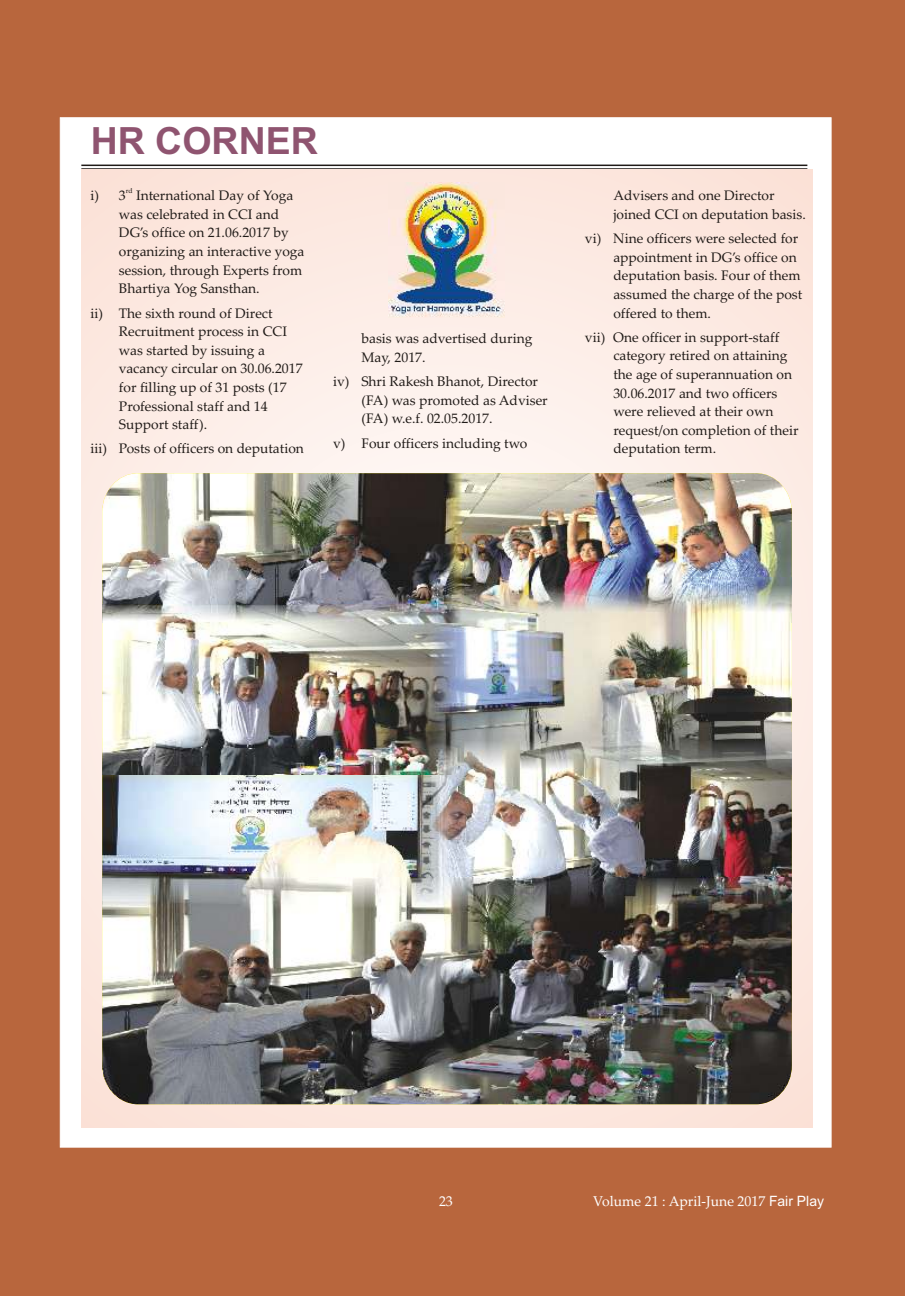
<style>
.page{position:relative;width:905px;height:1296px;background:#fff}
.page>*{position:absolute;margin:0;border:0;box-sizing:border-box;transform-origin:0 0}
.t1{font:700 37.5px "Arial";color:#8f5470}
.t2{font:14.25px "Palatino Linotype";color:#fff}
.t3{font:13.8px/18.6px "Palatino Linotype";color:#1f1a17}
.t4{font:6.9px "Palatino Linotype";color:#1f1a17}
.s1{font-family:"Arial"}
</style>
<div class="page">
<div style="left:0;top:0;width:904px;height:1296px;background:#b8663d"></div>
<div style="left:60px;top:117px;width:771px;height:1030px;background:#fff"></div>
<hr style="left:81px;top:165px;width:726px;height:1px;background:#1f1a17">
<hr style="left:81px;top:168px;width:726px;height:3px;background:#1f1a17">
<div style="left:81px;top:170px;width:731px;height:958px;background:#fceae3"></div>
<img style="left:388px;top:183px;width:116px;height:134px">
<img style="left:463px;top:473px;width:328px;height:104px">
<img style="left:463px;top:577px;width:328px;height:156px">
<img style="left:102px;top:774px;width:328px;height:104px">
<img style="left:430px;top:733px;width:361px;height:145px">
<img style="left:102px;top:878px;width:689px;height:226px">
<img style="left:102px;top:473px;width:361px;height:132px">
<img style="left:102px;top:605px;width:361px;height:169px">
<h1 class="t1" style="left:91px;top:127px;width:229px">HR CORNER</h1>
<p class="t4" style="left:126px;top:188px;width:8px">rd</p>
<p class="t3" style="left:119px;top:188px;width:187px;text-indent:-28px">i) 3 International Day of Yoga was celebrated in CCI and<br>DG’s office on 21.06.2017 by organizing an interactive yoga session, through Experts from<br>Bhartiya Yog Sansthan.</p>
<p class="t3" style="left:119px;top:305px;width:185px;text-indent:-28px">ii) The sixth round of Direct<br>Recruitment process in CCI was started by issuing a vacancy circular on 30.06.2017 for filling up of 31 posts (17<br>Professional staff and 14<br>Support staff).</p>
<p class="t3" style="left:91px;top:441px;width:215px">iii) Posts of officers on deputation</p>
<p class="t3" style="left:361px;top:331px;width:172px">basis was advertised during<br>May, 2017.</p>
<p class="t3" style="left:361px;top:374px;width:188px;text-indent:-28px">iv) Shri Rakesh Bhanot, Director (FA) was promoted as Adviser (FA) w.e.f. 02.05.2017.</p>
<p class="t3" style="left:333px;top:435px;width:196px">v) Four officers including two</p>
<p class="t3" style="left:613px;top:188px;width:194px">Advisers and one Director joined CCI on deputation basis.</p>
<p class="t3" style="left:613px;top:231px;width:190px;text-indent:-28px">vi) Nine officers were selected for appointment in DG’s office on deputation basis. Four of them assumed the charge of the post offered to them.</p>
<p class="t3" style="left:613px;top:329px;width:186px;text-indent:-28px">vii) One officer in support-staff category retired on attaining the age of superannuation on<br>30.06.2017 and two officers were relieved at their own request/on completion of their deputation term.</p>
<p class="t2" style="left:439px;top:1196px;width:15px">23</p>
<p class="t2" style="left:593px;top:1196px;width:232px">Volume 21 : April-June 2017 <span class="s1">Fair Play</span></p>
</div>
